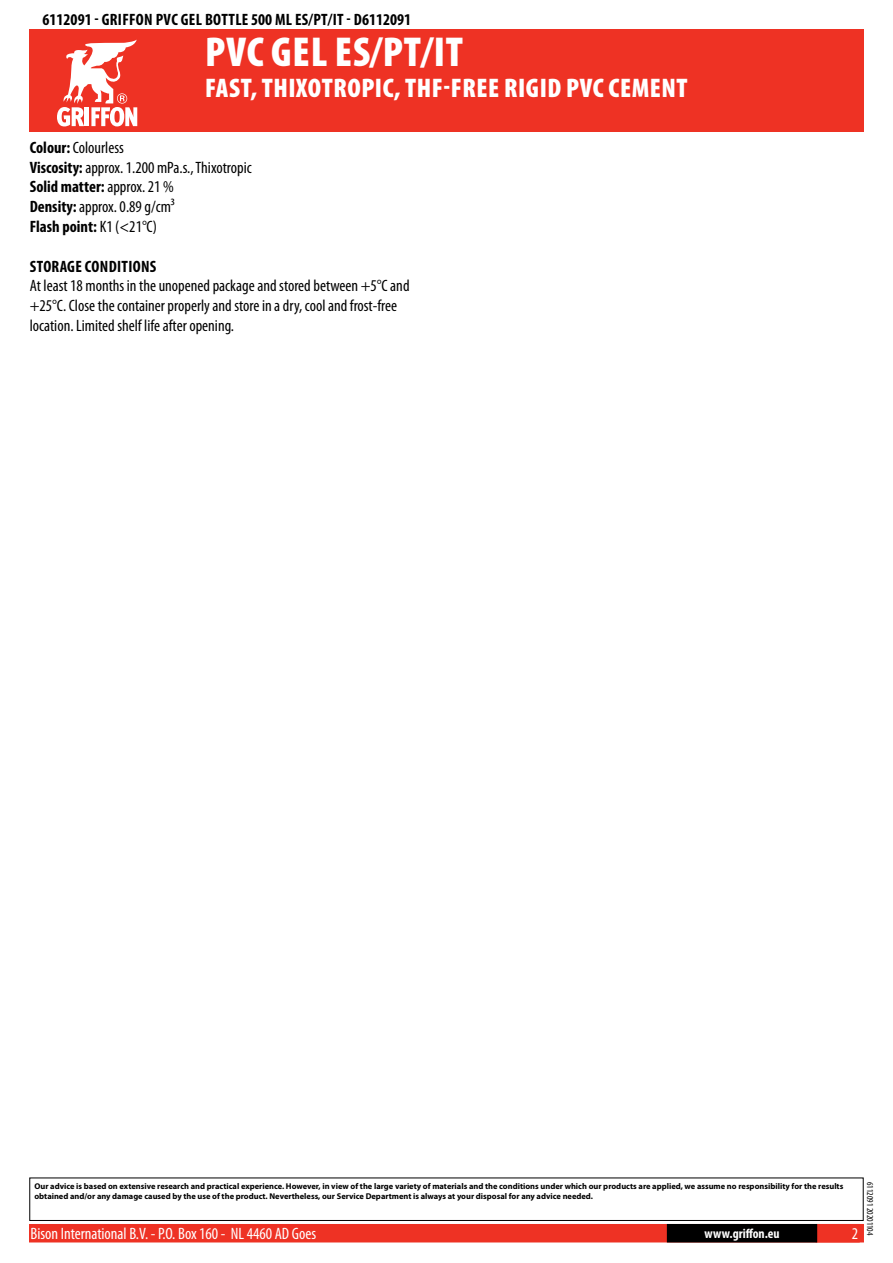
<style>
.page{position:relative;width:893px;height:1263px;background:#fff}
.page>*{position:absolute;margin:0;border:0;box-sizing:border-box;transform-origin:0 0}
.t1{font:900 condensed 42px "Myriad Pro";color:#fff}
.t2{font:900 condensed 27px "Myriad Pro";letter-spacing:.02em;color:#fff}
.t3{font:condensed 16.5px/19.8px "Myriad Pro";color:#000}
.t4{font:700 condensed 16.5px "Myriad Pro";letter-spacing:.02em;color:#000}
.t5{font:condensed 16.5px "Myriad Pro";color:#fff}
.t6{font:700 condensed 13.5px "Myriad Pro";color:#fff}
.t7{font:condensed 9px "Myriad Pro";color:#000}
.t8{font:700 8.4px/10.1px "Myriad Pro";color:#000}
.s1{font-weight:700}
</style>
<div class="page">
<div style="left:30px;top:1225px;width:833px;height:17px;background:#ee3224"></div>
<div style="left:29px;top:1224px;width:835px;height:18px;border:2px solid #ee3224"></div>
<div style="left:816px;top:1224px;width:44px;height:18px;border:2px solid #ee3224"></div>
<div style="left:668px;top:1225px;width:148px;height:17px;background:#000"></div>
<div style="left:667px;top:1224px;width:150px;height:18px;border:2px solid #000"></div>
<div style="left:29px;top:1177px;width:835px;height:44px;border:1px solid #000"></div>
<div style="left:30px;top:30px;width:834px;height:102px;background:#ee3224"></div>
<svg style="left:57px;top:39px;width:80px;height:87px"></svg>
<h3 class="t4" style="left:43px;top:9px;width:370px">6112091 - Griffon PVC Gel Bottle 500 ml ES/PT/IT - D6112091</h3>
<h1 class="t1" style="left:205px;top:25px;width:243px">PVC GEL ES/PT/IT</h1>
<h2 class="t2" style="left:205px;top:70px;width:484px">FAST, THIXOTROPIC, TH F-FREE RIGID PVC CEMENT</h2>
<h3 class="t3" style="left:30px;top:137px;width:223px"><span class="s1">Colour:</span> Colourless<br><span class="s1">Viscosity:</span> approx. 1.200 mPa.s., Thixotropic<br><span class="s1">Solid matter:</span> approx. 21 %<br><span class="s1">Density:</span> approx. 0.89 g/cm³<br><span class="s1">Flash point:</span> K1 (&lt;21°C)</h3>
<h3 class="t4" style="left:30px;top:256px;width:127px">Storage conditions</h3>
<h3 class="t3" style="left:30px;top:276px;width:381px">At least 18 months in the unopened package and stored between +5°C and +25°C. Close the container properly and store in a dry, cool and frost-free location. Limited shelf life after opening.</h3>
<p class="t8" style="left:34px;top:1181px;width:810px">Our advice is based on extensive research and practical experience. However, in view of the large variety of materials and the conditions under which our products are applied, we assume no responsibility for the results obtained and/or any damage caused by the use of the product. Nevertheless, our Service Department is always at your disposal for any advice needed.</p>
<h3 class="t5" style="left:31px;top:1224px;width:287px">Bison International B.V. - P.O. Box 160 - NL 4460 AD Goes</h3>
<h3 class="t6" style="left:704px;top:1225px;width:77px">www.griffon.eu</h3>
<h3 class="t5" style="left:852px;top:1224px;width:8px">2</h3>
<p class="t7" style="left:875px;top:1182px;width:55px;rotate:90deg">6112091 20201104</p>
</div>
